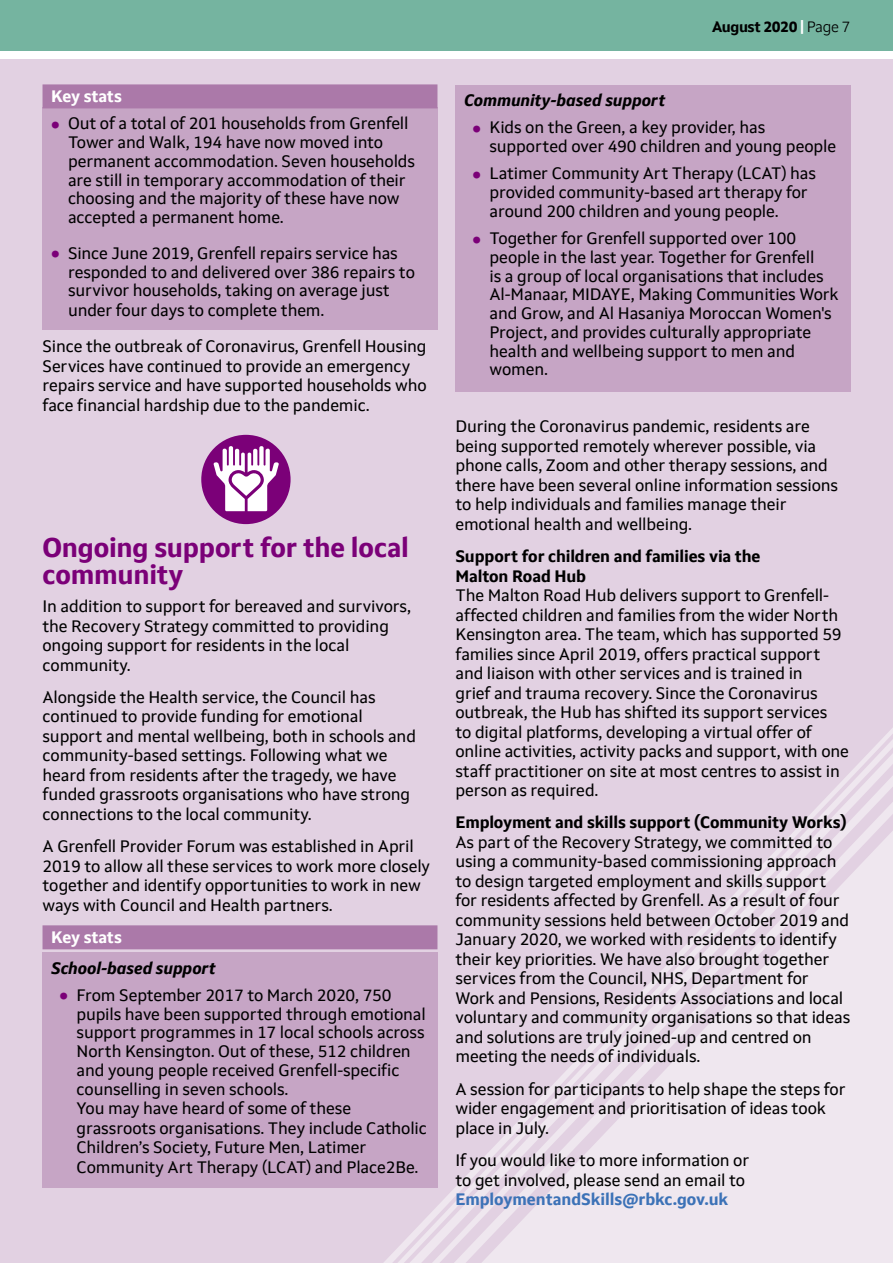
<style>
.page{position:relative;width:893px;height:1263px;background:#fff}
.page>*{position:absolute;margin:0;border:0;box-sizing:border-box;transform-origin:0 0}
.t1{font:700 27px/27px "Setimo";letter-spacing:-.01em;color:#7b0078}
.t2{font:16.5px/19.5px "Setimo";letter-spacing:-.01em;color:#000}
.t3{font:700 16.5px/19.5px "Setimo";letter-spacing:-.01em;color:#000}
.t4{font:italic 700 16.5px "Setimo";letter-spacing:-.01em;color:#000}
.t5{font:700 16.5px "Setimo";letter-spacing:-.005em;color:#3c72b7}
.t6{font:700 16.5px "Setimo";letter-spacing:-.01em;color:#fff}
.t7{font:700 15px "Setimo";letter-spacing:-.03em;color:#000}
.s1{font-family:"Montserrat";font-weight:900;font-size:21px;color:#7b0078}
.s2{color:#fff}
.s3{font-weight:300}
</style>
<div class="page">
<div style="left:0;top:0;width:893px;height:51px;background:#75b4a0"></div>
<div style="left:0;top:60px;width:893px;height:1203px;background:#e2d1e2"></div>
<svg style="left:397px;top:739px;width:496px;height:524px"></svg>
<svg style="left:454px;top:801px;width:439px;height:462px;fill:#efe7ef"></svg>
<div style="left:43px;top:107px;width:395px;height:223px;background:#c6a5c5"></div>
<div style="left:43px;top:84px;width:394px;height:24px;background:#ab79a9"></div>
<div style="left:43px;top:925px;width:394px;height:24px;background:#ab79a9"></div>
<div style="left:43px;top:952px;width:395px;height:236px;background:#c6a5c5"></div>
<div style="left:455px;top:85px;width:396px;height:306px;background:#c6a5c5"></div>
<div style="left:201px;top:435px;width:90px;height:89px;background:#7b0078;border-radius:50%"></div>
<svg style="left:213px;top:445px;width:66px;height:66px"></svg>
<p class="t6" style="left:51px;top:86px;width:72px">Key stats</p>
<p class="t2" style="left:68px;top:114px;width:349px;line-height:18.8px;text-indent:-17px"><span class="s1">•</span> Out of a total of 201 households from Grenfell Tower and Walk, 194 have now moved into permanent accommodation. Seven households are still in temporary accommodation of their choosing and the majority of these have now accepted a permanent home.</p>
<p class="t2" style="left:68px;top:243px;width:348px;line-height:19px;text-indent:-17px"><span class="s1">•</span> Since June 2019, Grenfell repairs service has responded to and delivered over 386 repairs to survivor households, taking on average just under four days to complete them.</p>
<p class="t2" style="left:43px;top:337px;width:386px">Since the outbreak of Coronavirus, Grenfell Housing Services have continued to provide an emergency repairs service and have supported households who face financial hardship due to the pandemic.</p>
<h1 class="t1" style="left:43px;top:534px;width:368px">Ongoing support for the local community</h1>
<p class="t2" style="left:43px;top:596px;width:370px">In addition to support for bereaved and survivors, the Recovery Strategy committed to providing ongoing support for residents in the local community.</p>
<p class="t2" style="left:43px;top:687px;width:375px">Alongside the Health service, the Council has continued to provide funding for emotional support and mental wellbeing, both in schools and community-based settings. Following what we heard from residents after the tragedy, we have funded grassroots organisations who have strong connections to the local community.</p>
<p class="t2" style="left:43px;top:836px;width:389px">A Grenfell Provider Forum was established in April 2019 to allow all these services to work more closely together and identify opportunities to work in new ways with Council and Health partners.</p>
<p class="t6" style="left:51px;top:927px;width:72px">Key stats</p>
<p class="t4" style="left:51px;top:958px;width:166px">School-based support</p>
<p class="t2" style="left:77px;top:985px;width:352px;line-height:19px;text-indent:-17px"><span class="s1">•</span> From September 2017 to March 2020, 750 pupils have been supported through emotional support programmes in 17 local schools across North Kensington. Out of these, 512 children and young people received Grenfell-specific counselling in seven schools.<br>You may have heard of some of these grassroots organisations. They include Catholic Children’s Society, Future Men, Latimer Community Art Therapy (LCAT) and Place2Be.</p>
<p class="t7" style="left:712px;top:18px;width:140px">August 2020 <span class="s2">|</span> <span class="s3">Page 7</span></p>
<p class="t4" style="left:464px;top:90px;width:203px">Community-based support</p>
<p class="t2" style="left:489px;top:118px;width:348px;line-height:18.8px;text-indent:-17px"><span class="s1">•</span> Kids on the Green, a key provider, has supported over 490 children and young people</p>
<p class="t2" style="left:489px;top:164px;width:328px;line-height:18.8px;text-indent:-17px"><span class="s1">•</span> Latimer Community Art Therapy (LCAT) has provided community-based art therapy for around 200 children and young people.</p>
<p class="t2" style="left:489px;top:229px;width:351px;line-height:18.8px;text-indent:-17px"><span class="s1">•</span> Together for Grenfell supported over 100 people in the last year. Together for Grenfell<br>is a group of local organisations that includes Al-Manaar, MIDAYE, Making Communities Work and Grow, and Al Hasaniya Moroccan Women's Project, and provides culturally appropriate health and wellbeing support to men and women.</p>
<p class="t2" style="left:455px;top:417px;width:384px">During the Coronavirus pandemic, residents are being supported remotely wherever possible, via phone calls, Zoom and other therapy sessions, and there have been several online information sessions to help individuals and families manage their emotional health and wellbeing.</p>
<p class="t3" style="left:455px;top:546px;width:306px">Support for children and families via the<br>Malton Road Hub</p>
<p class="t2" style="left:455px;top:585px;width:395px">The Malton Road Hub delivers support to Grenfell&shy;affected children and families from the wider North Kensington area. The team, which has supported 59 families since April 2019, offers practical support and liaison with other services and is trained in<br>grief and trauma recovery. Since the Coronavirus outbreak, the Hub has shifted its support services<br>to digital platforms, developing a virtual offer of online activities, activity packs and support, with one staff practitioner on site at most centres to assist in person as required.</p>
<p class="t3" style="left:455px;top:813px;width:393px">Employment and skills support (Community Works)</p>
<p class="t2" style="left:455px;top:832px;width:396px">As part of the Recovery Strategy, we committed to using a community-based commissioning approach to design targeted employment and skills support for residents affected by Grenfell. As a result of four community sessions held between October 2019 and January 2020, we worked with residents to identify their key priorities. We have also brought together services from the Council, NHS, Department for Work and Pensions, Residents Associations and local voluntary and community organisations so that ideas and solutions are truly joined-up and centred on meeting the needs of individuals.</p>
<p class="t2" style="left:455px;top:1079px;width:391px">A session for participants to help shape the steps for wider engagement and prioritisation of ideas took place in July.</p>
<p class="t2" style="left:455px;top:1150px;width:295px">If you would like to more information or to get involved, please send an email to</p>
<p class="t5" style="left:455px;top:1189px;width:274px">EmploymentandSkills@rbkc.gov.uk</p>
</div>
